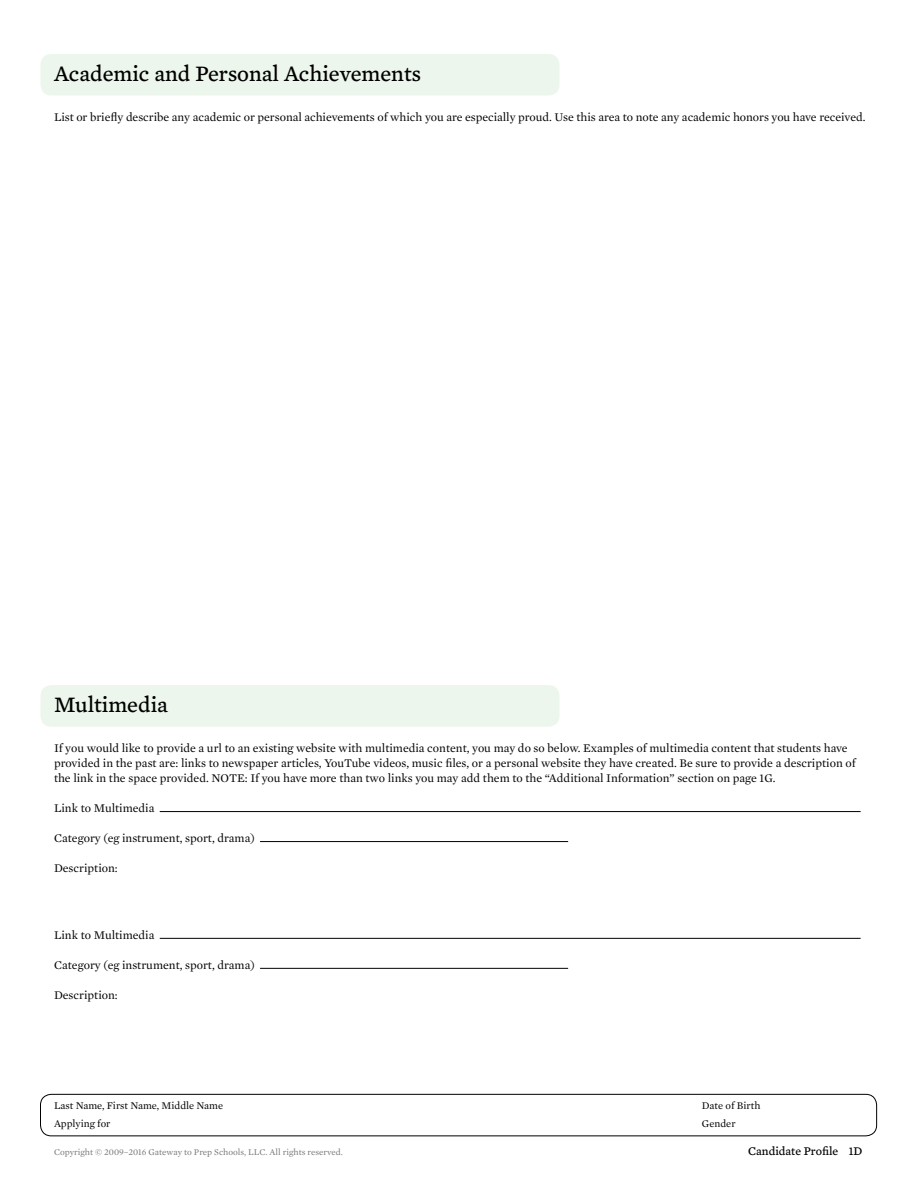
<style>
.page{position:relative;width:918px;height:1188px;background:#fff}
.page>*{position:absolute;margin:0;border:0;box-sizing:border-box;transform-origin:0 0}
.t1{font:22.5px "Mercury Text G4";color:#000}
.t2{font:12px/15px "Mercury Text G1";color:#000}
.t3{font:12px "Mercury Text G4";color:#000}
.t4{font:10.5px "Mercury Text G1";color:#000}
.t5{font:9px "Mercury Text G1";color:#77787b}
</style>
<div class="page">
<div style="left:41px;top:54px;width:518px;height:42px;background:#ecf6ec;border-radius:11px"></div>
<div style="left:41px;top:685px;width:518px;height:42px;background:#ecf6ec;border-radius:11px"></div>
<hr style="left:160px;top:811px;width:701px;height:1px;background:#000">
<hr style="left:260px;top:841px;width:308px;height:1px;background:#000">
<hr style="left:160px;top:938px;width:701px;height:1px;background:#000">
<hr style="left:260px;top:968px;width:308px;height:1px;background:#000">
<div style="left:40px;top:1094px;width:837px;height:42px;border:1px solid #000;border-radius:11px"></div>
<p class="t1" style="left:54px;top:60px;width:368px">Academic and Personal Achievements</p>
<p class="t2" style="left:54px;top:109px;width:813px">List or briefly describe any academic or personal achievements of which you are especially proud. Use this area to note any academic honors you have received.</p>
<p class="t1" style="left:54px;top:691px;width:115px">Multimedia</p>
<p class="t2" style="left:54px;top:741px;width:803px">If you would like to provide a url to an existing website with multimedia content, you may do so below. Examples of multimedia content that students have provided in the past are: links to newspaper articles, YouTube videos, music files, or a personal website they have created. Be sure to provide a description of the link in the space provided. NOTE: If you have more than two links you may add them to the “Additional Information” section on page 1G.</p>
<p class="t2" style="left:54px;top:801px;width:102px">Link to Multimedia</p>
<p class="t2" style="left:54px;top:831px;width:202px">Category (eg instrument, sport, drama)</p>
<p class="t2" style="left:54px;top:861px;width:65px">Description:</p>
<p class="t2" style="left:54px;top:927px;width:102px">Link to Multimedia</p>
<p class="t2" style="left:54px;top:957px;width:202px">Category (eg instrument, sport, drama)</p>
<p class="t2" style="left:54px;top:987px;width:65px">Description:</p>
<p class="t4" style="left:54px;top:1100px;width:171px">Last Name, First Name, Middle Name</p>
<p class="t4" style="left:702px;top:1100px;width:60px">Date of Birth</p>
<p class="t4" style="left:54px;top:1118px;width:58px">Applying for</p>
<p class="t4" style="left:702px;top:1118px;width:35px">Gender</p>
<p class="t5" style="left:54px;top:1147px;width:290px">Copyright © 2009–2016 Gateway to Prep Schools, LLC. All rights reserved.</p>
<p class="t3" style="left:748px;top:1144px;width:116px">Candidate Profile 1D</p>
</div>
